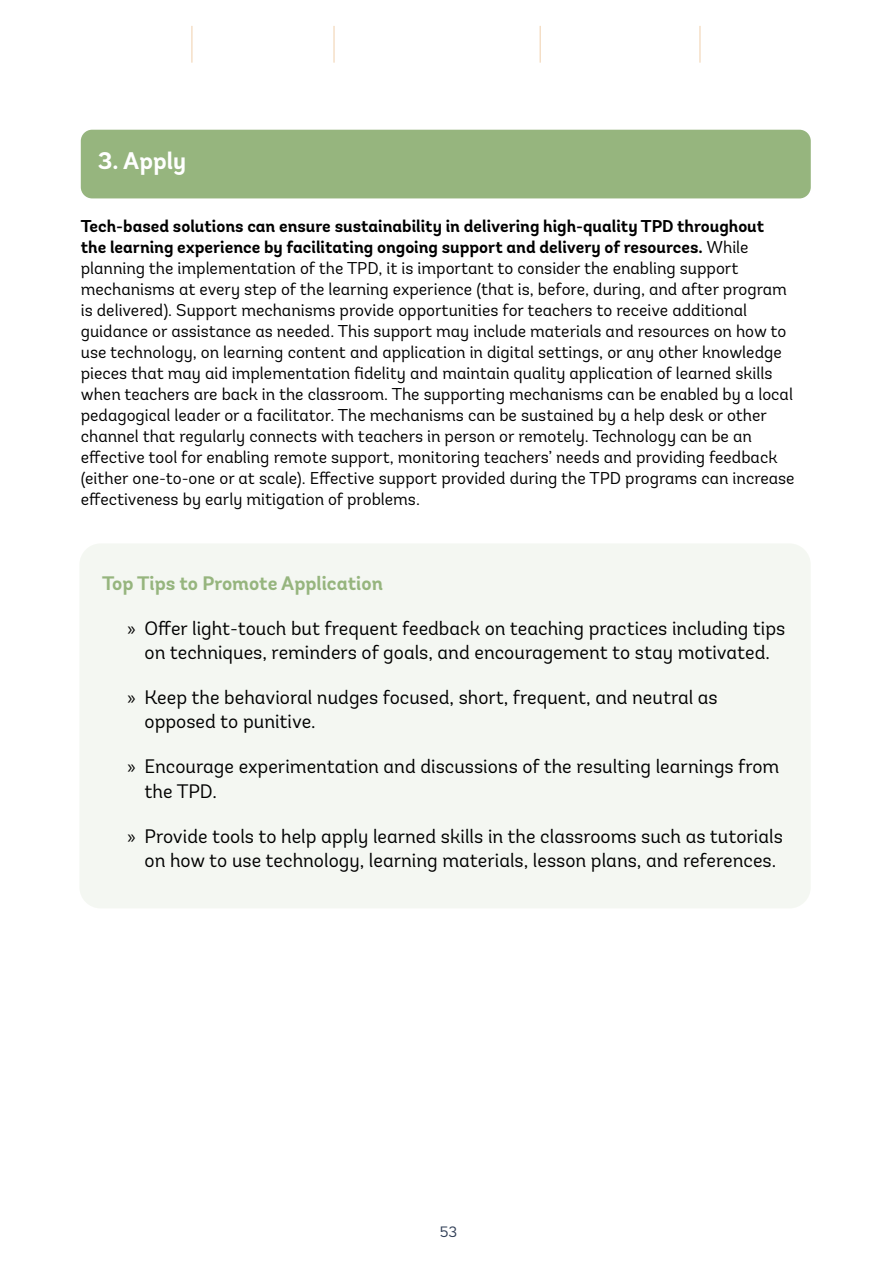
<style>
.page{position:relative;width:893px;height:1263px;background:#fff}
.page>*{position:absolute;margin:0;border:0;box-sizing:border-box;transform-origin:0 0}
.t1{font:700 24px "Andes";color:#fff}
.t2{font:19.5px/24px "Andes";color:#000;text-align:center}
.t3{font:700 19.5px "Andes";color:#96b57e}
.t4{font:17.1px/21px "Andes";color:#000}
.t5{font:15px "Andes";color:#313f57}
.s1{font-weight:700}
.s2{font-family:"Myriad Pro"}
</style>
<div class="page">
<hr style="left:191px;top:26px;width:1px;height:37px;background:#e1a15a">
<hr style="left:333px;top:26px;width:2px;height:37px;background:#e1a15a">
<hr style="left:540px;top:26px;width:1px;height:37px;background:#e1a15a">
<hr style="left:699px;top:26px;width:1px;height:37px;background:#e1a15a">
<div style="left:79px;top:543px;width:732px;height:365px;background:#f4f7f2;border-radius:21px"></div>
<div style="left:81px;top:130px;width:730px;height:68px;background:#96b57e;border-radius:11px"></div>
<h1 class="t1" style="left:98px;top:146px;width:90px">3. Apply</h1>
<p class="t4" style="left:81px;top:216px;width:715px"><span class="s1">Tech-based solutions can ensure sustainability in delivering high-quality TPD throughout<br>the learning experience by facilitating ongoing support and delivery of resources.</span> While planning the implementation of the TPD, it is important to consider the enabling support mechanisms at every step of the learning experience (that is, before, during, and after program is delivered). Support mechanisms provide opportunities for teachers to receive additional guidance or assistance as needed. This support may include materials and resources on how to use technology, on learning content and application in digital settings, or any other knowledge pieces that may aid implementation fidelity and maintain quality application of learned skills when teachers are back in the classroom. The supporting mechanisms can be enabled by a local pedagogical leader or a facilitator. The mechanisms can be sustained by a help desk or other channel that regularly connects with teachers in person or remotely. Technology can be an effective tool for enabling remote support, monitoring teachers’ needs and providing feedback (either one-to-one or at scale). Effective support provided during the TPD programs can increase effectiveness by early mitigation of problems.</p>
<p class="t3" style="left:102px;top:571px;width:282px">Top Tips to Promote Application</p>
<p class="t2" style="left:128px;top:616px;width:659px"><span class="s2">»</span> Offer light-touch but frequent feedback on teaching practices including tips on techniques, reminders of goals, and encouragement to stay motivated.</p>
<p class="t2" style="left:145px;top:685px;width:575px;text-align:left;text-indent:-17px"><span class="s2">»</span> Keep the behavioral nudges focused, short, frequent, and neutral as opposed to punitive.</p>
<p class="t2" style="left:145px;top:755px;width:636px;text-align:left;text-indent:-17px"><span class="s2">»</span> Encourage experimentation and discussions of the resulting learnings from the TPD.</p>
<p class="t2" style="left:128px;top:824px;width:657px"><span class="s2">»</span> Provide tools to help apply learned skills in the classrooms such as tutorials on how to use technology, learning materials, lesson plans, and references.</p>
<p class="t5" style="left:440px;top:1223px;width:19px">53</p>
</div>
